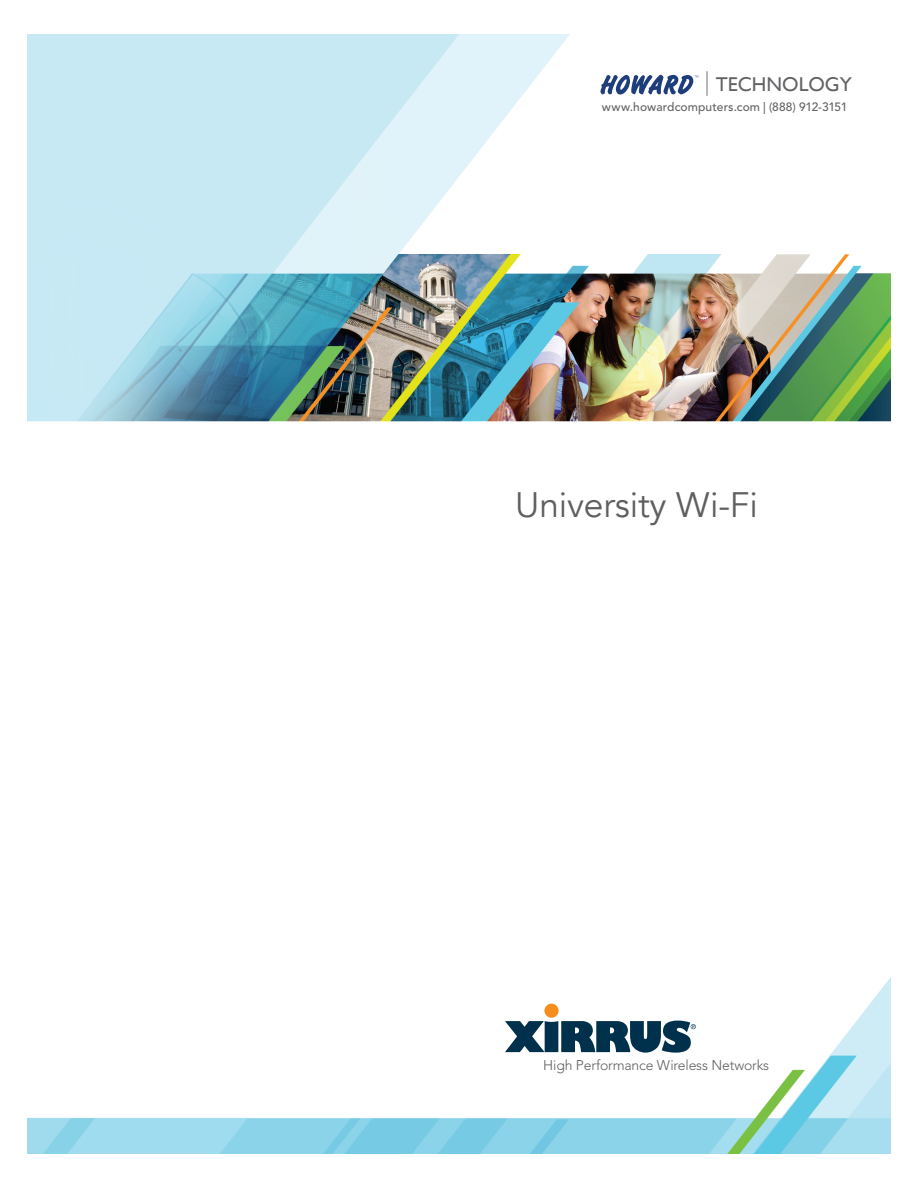
<style>
.page{position:relative;width:918px;height:1188px;background:#fff}
.page>*{position:absolute;margin:0;border:0;box-sizing:border-box;transform-origin:0 0}
.t1{font:35.25px "Avenir LT Com";letter-spacing:-.005em;color:#5f5f62}
.t2{font:20.1px "Gill Sans";color:#636366}
.t3{font:300 13.95px "Avenir LT Com";letter-spacing:-.01em;color:#5f5f62}
.t4{font:500 12px "Avenir LT Std";letter-spacing:.01em;color:#636366}
</style>
<div class="page">
<img style="left:27px;top:35px;width:864px;height:1118px">
<div style="left:503px;top:984px;width:266px;height:90px;background:#fff"></div>
<div style="left:544px;top:1004px;width:15px;height:14px;background:#f68e1e;border-radius:50%"></div>
<svg style="left:505px;top:1021px;width:191px;height:32px"></svg>
<div style="left:423px;top:474px;width:361px;height:75px;background:#fff"></div>
<div style="left:772px;top:478px;width:50px;height:74px;background:#fff"></div>
<svg style="left:600px;top:75px;width:98px;height:20px"></svg>
<hr style="left:706px;top:71px;width:2px;height:25px;background:#939598">
<h2 class="t2" style="left:716px;top:73px;width:138px">TECHNOLOGY</h2>
<p class="t4" style="left:602px;top:100px;width:247px">www.howardcomputers.com | (888) 912-3151</p>
<h1 class="t1" style="left:515px;top:484px;width:244px">University Wi-Fi</h1>
<p class="t3" style="left:543px;top:1057px;width:228px">High Performance Wireless Networks</p>
</div>
